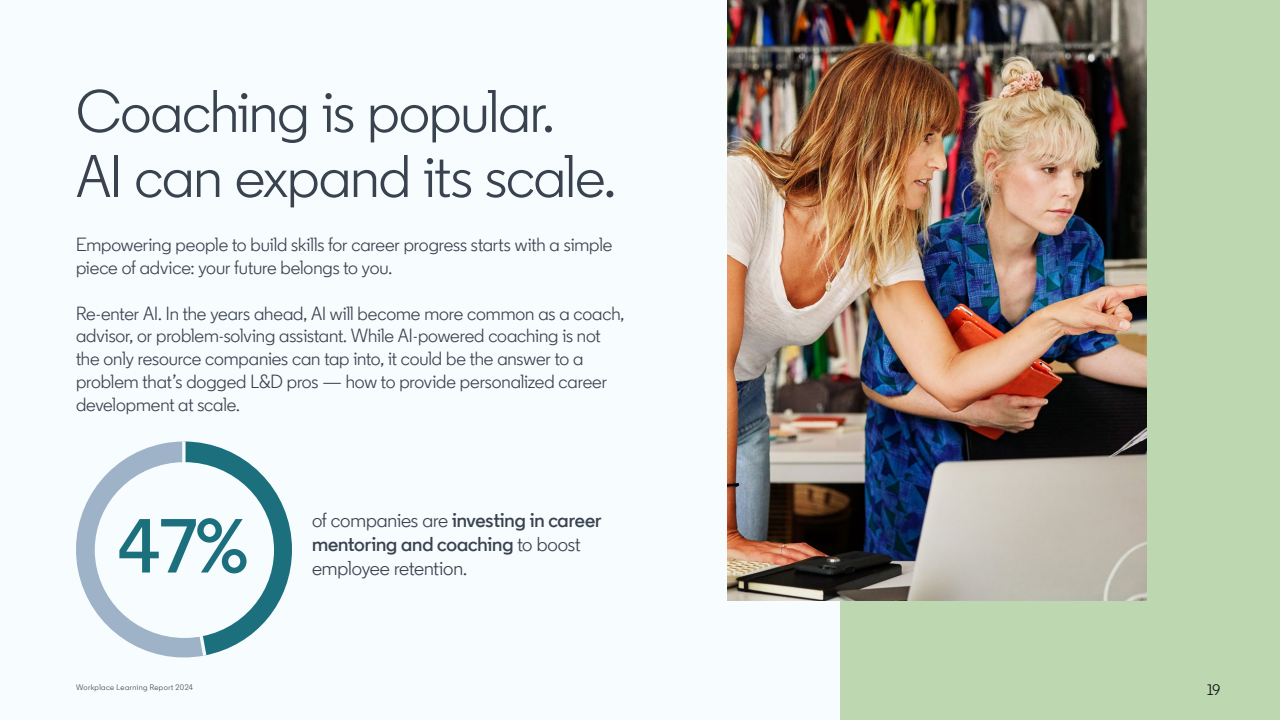
<style>
.page{position:relative;width:1280px;height:720px;background:#f7fcfe}
.page>*{position:absolute;margin:0;border:0;box-sizing:border-box;transform-origin:0 0}
.t1{font:600 76.4px "Community";color:#1c707d}
.t2{font:60px/65px "Community";letter-spacing:-.015em;color:#38434f}
.t3{font:20px/24px "Community";letter-spacing:-.005em;color:#38434f}
.t4{font:19px/22.8px "Community";letter-spacing:-.005em;color:#38434f}
.t5{font:15px "Community";color:#000}
.t6{font:8px "Community";letter-spacing:.055em;color:#3c4345}
.s1{font-weight:600}
</style>
<div class="page">
<div style="left:840px;top:0;width:440px;height:720px;background:#bdd7b0"></div>
<img style="left:728px;top:0;width:419px;height:601px">
<svg style="left:76px;top:441px;width:216px;height:217px"></svg>
<div style="left:95px;top:462px;width:179px;height:176px;background:#f7fcfe;border-radius:50%"></div>
<h2 class="t2" style="left:76px;top:79px;width:541px">Coaching is popular.<br>AI can expand its scale.</h2>
<p class="t4" style="left:76px;top:233px;width:538px">Empowering people to build skills for career progress starts with a simple piece of advice: your future belongs to you.</p>
<p class="t4" style="left:76px;top:302px;width:550px">Re-enter AI. In the years ahead, AI will become more common as a coach, advisor, or problem-solving assistant. While AI-powered coaching is not the only resource companies can tap into, it could be the answer to a problem that’s dogged L&amp;D pros — how to provide personalized career development at scale.</p>
<h1 class="t1" style="left:118px;top:499px;width:132px">47%</h1>
<p class="t3" style="left:312px;top:508px;width:291px">of companies are <span class="s1">investing in career mentoring and coaching</span> to boost employee retention.</p>
<p class="t6" style="left:76px;top:682px;width:119px">Workplace Learning Report 2024</p>
<p class="t5" style="left:1207px;top:681px;width:15px">19</p>
</div>
